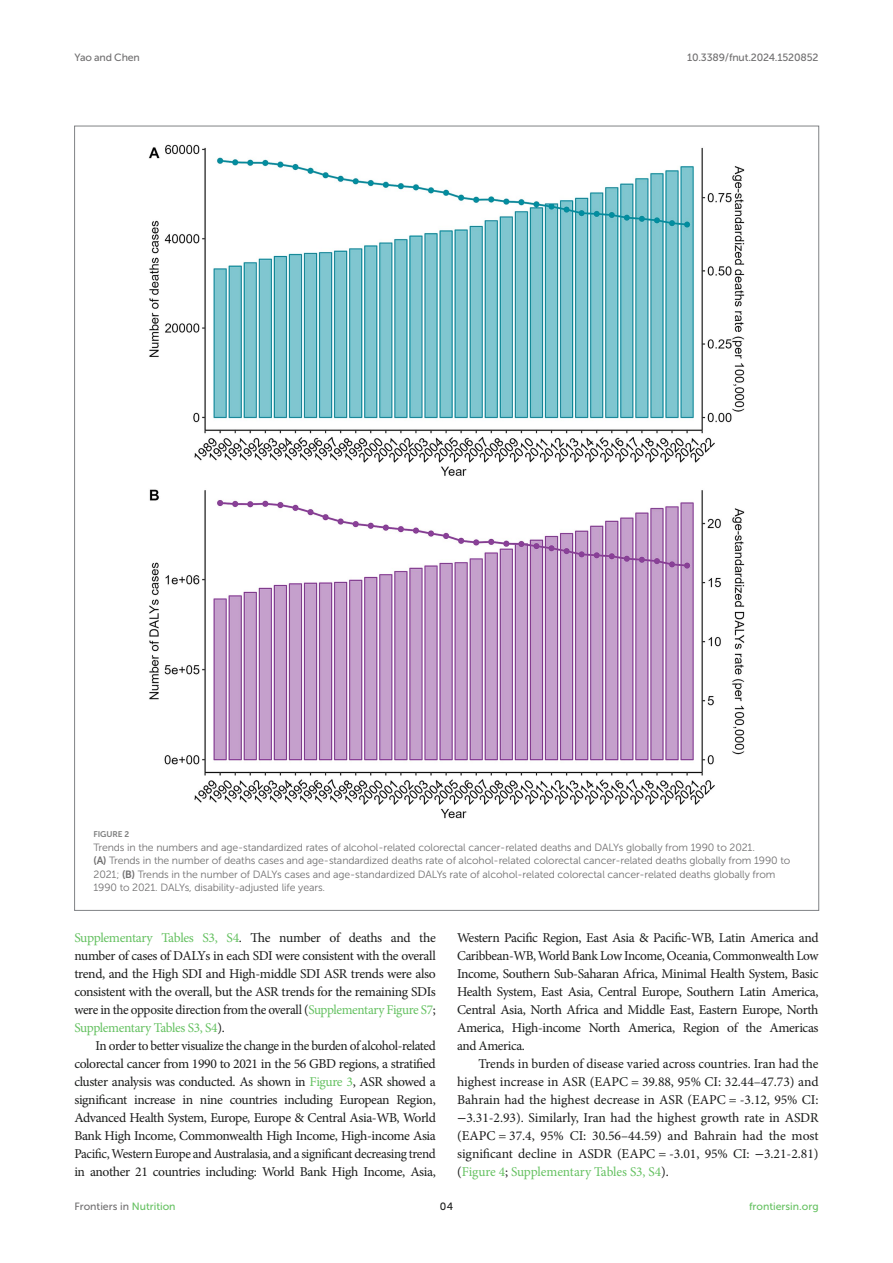
<style>
.page{position:relative;width:893px;height:1263px;background:#fff}
.page>*{position:absolute;margin:0;border:0;box-sizing:border-box;transform-origin:0 0}
.TEXT{font:13.5px/18px "Minion Pro";letter-spacing:-.03em;color:#1b1c1b;text-align:justify}
.FIG_LEG{font:10.5px/13.5px "Museo Sans 300";letter-spacing:-.01em;color:#706f70}
.t1{font:10.5px "Museo Sans 500";letter-spacing:-.015em;color:#706f70}
.t2{font:10.5px "Museo Sans 500";color:#65c161}
.t3{font:10.5px "Museo Sans 500";color:#1b1c1b}
.FIG_HD{font:8.25px "Museo Sans 700";letter-spacing:-.01em;color:#7e7f7f}
.s1{font-family:"Museo Sans 700"}
.s2{color:#65c161}
.s3{font-family:"STIX General"}
</style>
<div class="page">
<img style="left:149px;top:145px;width:595px;height:674px">
<p class="t1" style="left:74px;top:51px;width:67px">Yao and Chen</p>
<p class="t1" style="left:687px;top:51px;width:133px">10.3389/fnut.2024.1520852</p>
<p class="FIG_HD" style="left:94px;top:830px;width:37px">FIGURE 2</p>
<p class="FIG_LEG" style="left:94px;top:841px;width:698px">Trends in the numbers and age-standardized rates of alcohol-related colorectal cancer-related deaths and DALYs globally from 1990 to 2021.<br><span class="s1">(A)</span> Trends in the number of deaths cases and age-standardized deaths rate of alcohol-related colorectal cancer-related deaths globally from 1990 to 2021; <span class="s1">(B)</span> Trends in the number of DALYs cases and age-standardized DALYs rate of alcohol-related colorectal cancer-related deaths globally from 1990 to 2021. DALYs, disability-adjusted life years.</p>
<p class="TEXT" style="left:74px;top:929px;width:363px"><span class="s2">Supplementary Tables S3, S4</span>. The number of deaths and the number of cases of DALYs in each SDI were consistent with the overall trend, and the High SDI and High-middle SDI ASR trends were also consistent with the overall, but the ASR trends for the remaining SDIs were in the opposite direction from the overall (<span class="s2">Supplementary Figure S7</span>; <span class="s2">Supplementary Tables S3, S4</span>).</p>
<p class="TEXT" style="left:74px;top:1037px;width:363px;text-indent:21px">In order to better visualize the change in the burden of alcohol-related colorectal cancer from 1990 to 2021 in the 56 GBD regions, a stratified cluster analysis was conducted. As shown in <span class="s2">Figure 3</span>, ASR showed a significant increase in nine countries including European Region, Advanced Health System, Europe, Europe &amp; Central Asia-WB, World Bank High Income, Commonwealth High Income, High-income Asia Pacific, Western Europe and Australasia, and a significant decreasing trend in another 21 countries including: World Bank High Income, Asia,</p>
<p class="TEXT" style="left:457px;top:929px;width:363px">Western Pacific Region, East Asia &amp; Pacific-WB, Latin America and Caribbean-WB, World Bank Low Income, Oceania, Commonwealth Low Income, Southern Sub-Saharan Africa, Minimal Health System, Basic Health System, East Asia, Central Europe, Southern Latin America, Central Asia, North Africa and Middle East, Eastern Europe, North America, High-income North America, Region of the Americas and America.</p>
<p class="TEXT" style="left:457px;top:1055px;width:363px;text-indent:21px">Trends in burden of disease varied across countries. Iran had the highest increase in ASR (EAPC = 39.88, 95% CI: 32.44–47.73) and Bahrain had the highest decrease in ASR (EAPC = -3.12, 95% CI: <span class="s3">−</span>3.31-2.93). Similarly, Iran had the highest growth rate in ASDR (EAPC = 37.4, 95% CI: 30.56–44.59) and Bahrain had the most significant decline in ASDR (EAPC = -3.01, 95% CI: <span class="s3">−</span>3.21-2.81) (<span class="s2">Figure 4</span>; <span class="s2">Supplementary Tables S3, S4</span>).</p>
<p class="t1" style="left:74px;top:1200px;width:103px">Frontiers in <span class="s2">Nutrition</span></p>
<p class="t3" style="left:440px;top:1200px;width:15px">04</p>
<p class="t2" style="left:749px;top:1200px;width:71px">frontiersin.org</p>
</div>
